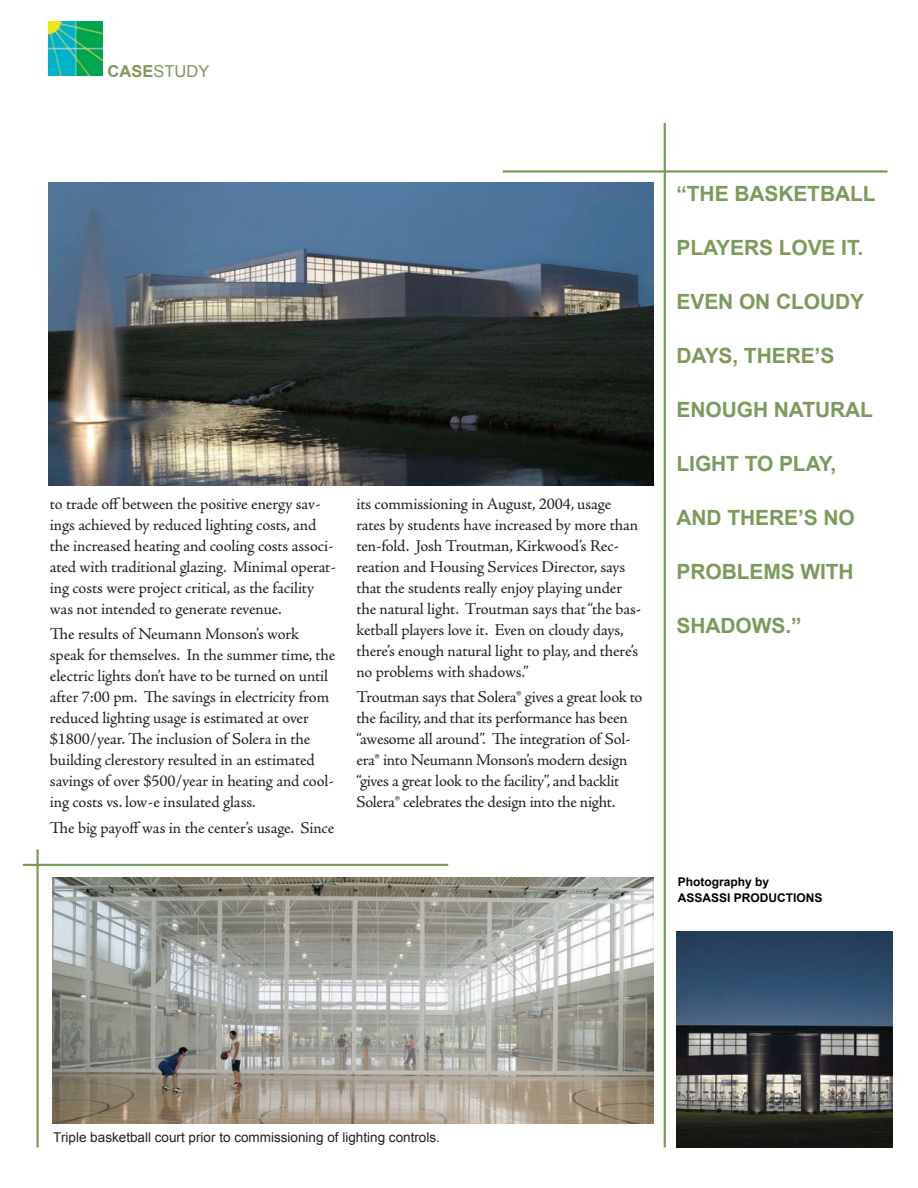
<style>
.page{position:relative;width:918px;height:1188px;background:#fff}
.page>*{position:absolute;margin:0;border:0;box-sizing:border-box;transform-origin:0 0}
.t1{font:700 21px "Arial";letter-spacing:-.005em;color:#7b9b5a}
.t2{font:16.5px/21px "Adobe Jenson Pro";letter-spacing:-.01em;color:#231f20}
.t3{font:16.5px "Arial";color:#7b9b5a}
.t4{font:13.5px "Arial";color:#231f20}
.t5{font:700 12px/16.2px "Arial";color:#000200}
.s1{font-weight:700}
</style>
<div class="page">
<img style="left:49px;top:22px;width:54px;height:54px">
<hr style="left:503px;top:170px;width:385px;height:3px;background:#7b9b5a">
<hr style="left:664px;top:123px;width:2px;height:1024px;background:#7b9b5a">
<hr style="left:23px;top:864px;width:425px;height:2px;background:#7b9b5a">
<hr style="left:36px;top:849px;width:3px;height:298px;background:#7b9b5a">
<img style="left:49px;top:183px;width:604px;height:302px">
<img style="left:676px;top:932px;width:216px;height:216px">
<img style="left:52px;top:878px;width:601px;height:246px">
<p class="t3" style="left:108px;top:62px;width:103px"><span class="s1">CASE</span>STUDY</p>
<p class="t2" style="left:50px;top:493px;width:287px">to trade off between the positive energy sav&shy;ings achieved by reduced lighting costs, and the increased heating and cooling costs associ&shy;ated with traditional glazing. Minimal operat&shy;ing costs were project critical, as the facility was not intended to generate revenue.</p>
<p class="t2" style="left:50px;top:624px;width:287px">The results of Neumann Monson’s work speak for themselves. In the summer time, the electric lights don’t have to be turned on until after 7:00 pm. The savings in electricity from reduced lighting usage is estimated at over $1800/year. The inclusion of Solera in the building clerestory resulted in an estimated savings of over $500/year in heating and cool&shy;ing costs vs. low-e insulated glass.</p>
<p class="t2" style="left:50px;top:817px;width:286px">The big payoff was in the center’s usage. Since</p>
<p class="t2" style="left:356px;top:493px;width:286px">its commissioning in August, 2004, usage rates by students have increased by more than ten-fold. Josh Troutman, Kirkwood’s Rec&shy;reation and Housing Services Director, says that the students really enjoy playing under the natural light. Troutman says that “the bas&shy;ketball players love it. Even on cloudy days, there’s enough natural light to play, and there’s no problems with shadows.”</p>
<p class="t2" style="left:356px;top:687px;width:288px">Troutman says that Solera® gives a great look to the facility, and that its performance has been “awesome all around”. The integration of Sol&shy;era® into Neumann Monson’s modern design “gives a great look to the facility”, and backlit Solera® celebrates the design into the night.</p>
<p class="t1" style="left:677px;top:181px;width:201px">“THE BASKETBALL</p>
<p class="t1" style="left:677px;top:235px;width:188px">PLAYERS LOVE IT.</p>
<p class="t1" style="left:677px;top:289px;width:189px">EVEN ON CLOUDY</p>
<p class="t1" style="left:677px;top:343px;width:159px">DAYS, THERE’S</p>
<p class="t1" style="left:677px;top:397px;width:198px">ENOUGH NATURAL</p>
<p class="t1" style="left:677px;top:451px;width:161px">LIGHT TO PLAY,</p>
<p class="t1" style="left:677px;top:505px;width:180px">AND THERE’S NO</p>
<p class="t1" style="left:677px;top:559px;width:179px">PROBLEMS WITH</p>
<p class="t1" style="left:677px;top:613px;width:127px">SHADOWS.”</p>
<p class="t5" style="left:678px;top:874px;width:146px">Photography by<br>ASSASSI PRODUCTIONS</p>
<p class="t4" style="left:53px;top:1130px;width:388px">Triple basketball court prior to commissioning of lighting controls.</p>
</div>
